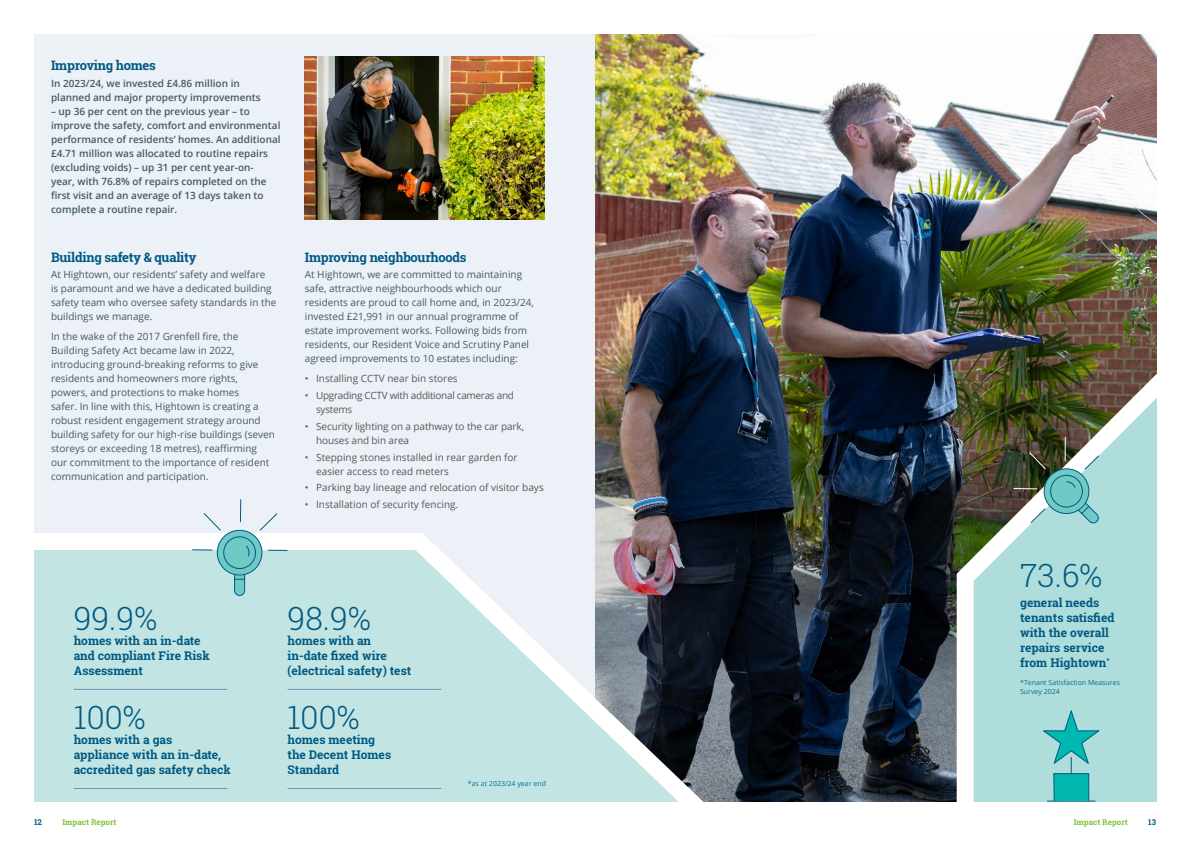
<style>
.page{position:relative;width:1191px;height:842px;background:#ebf1f6}
.page>*{position:absolute;margin:0;border:0;box-sizing:border-box;transform-origin:0 0}
.t1{font:300 32px "Roboto Slab";color:#005982}
.Copy_Heading{font:700 13px "Roboto Slab";letter-spacing:-.02em;color:#005982}
.t2{font:700 12px/15px "Roboto Slab";color:#005982}
.Body_Copy{font:10px/14px "Open Sans";color:#475865}
.Body_Copy-2{font:600 10px/14px "Open Sans";color:#475865}
.t3{font:10px/14px "Open Sans";color:#57585a}
.t4{font:10px/14px "Open Sans";letter-spacing:-.03em;color:#57585a}
.t5{font:700 8px "Roboto Slab";color:#81c340}
.t6{font:700 8px "Roboto Slab";color:#005982}
.Footnote{font:7px/9px "Open Sans";color:#0c6e95}
</style>
<div class="page">
<img style="left:595px;top:34px;width:561px;height:768px">
<svg style="left:34px;top:524px;width:741px;height:278px;background:#abc2c3"></svg>
<img style="left:305px;top:57px;width:239px;height:163px">
<hr style="left:74px;top:689px;width:153px;height:1px;background:#6496b7">
<hr style="left:74px;top:788px;width:153px;height:1px;background:#6496b7">
<hr style="left:287px;top:689px;width:154px;height:1px;background:#6496b7">
<hr style="left:287px;top:788px;width:154px;height:1px;background:#6496b7">
<img style="left:941px;top:334px;width:215px;height:468px">
<img style="left:1012px;top:437px;width:88px;height:88px">
<svg style="left:192px;top:499px;width:95px;height:97px"></svg>
<svg style="left:1040px;top:709px;width:61px;height:93px;background:#6dc9c7"></svg>
<div style="left:0;top:802px;width:595px;height:40px;background:#fff"></div>
<div style="left:595px;top:802px;width:596px;height:40px;background:#fff"></div>
<div style="left:0;top:0;width:34px;height:842px;background:#fff"></div>
<div style="left:1156px;top:0;width:35px;height:842px;background:#fff"></div>
<div style="left:0;top:0;width:595px;height:34px;background:#fff"></div>
<div style="left:595px;top:0;width:596px;height:34px;background:#fff"></div>
<p class="Copy_Heading" style="left:51px;top:57px;width:106px">Improving homes</p>
<p class="Body_Copy-2" style="left:51px;top:76px;width:211px">In 2023/24, we invested £4.86 million in planned and major property improvements</p>
<p class="Body_Copy-2" style="left:51px;top:104px;width:231px">– up 36 per cent on the previous year – to improve the safety, comfort and environmental performance of residents’ homes. An additional £4.71 million was allocated to routine repairs (excluding voids) – up 31 per cent year-on-<br>year, with 76.8% of repairs completed on the first visit and an average of 13 days taken to complete a routine repair.</p>
<p class="Copy_Heading" style="left:51px;top:248px;width:147px">Building safety &amp; quality</p>
<p class="Body_Copy" style="left:51px;top:267px;width:227px">At Hightown, our residents’ safety and welfare<br>is paramount and we have a dedicated building safety team who oversee safety standards in the buildings we manage.</p>
<p class="Body_Copy" style="left:51px;top:329px;width:225px">In the wake of the 2017 Grenfell fire, the Building Safety Act became law in 2022, introducing ground-breaking reforms to give residents and homeowners more rights, powers, and protections to make homes<br>safer. In line with this, Hightown is creating a robust resident engagement strategy around building safety for our high-rise buildings (seven storeys or exceeding 18 metres), reaffirming our commitment to the importance of resident communication and participation.</p>
<p class="Copy_Heading" style="left:305px;top:248px;width:163px">Improving neighbourhoods</p>
<p class="Body_Copy" style="left:305px;top:267px;width:231px">At Hightown, we are committed to maintaining safe, attractive neighbourhoods which our residents are proud to call home and, in 2023/24, invested £21,991 in our annual programme of estate improvement works. Following bids from residents, our Resident Voice and Scrutiny Panel agreed improvements to 10 estates including:</p>
<p class="t3" style="left:305px;top:371px;width:154px">• Installing CCTV near bin stores</p>
<p class="t4" style="left:316px;top:388px;width:199px;text-indent:-11px">• Upgrading CCTV with additional cameras and systems</p>
<p class="t3" style="left:316px;top:419px;width:209px;text-indent:-11px">• Security lighting on a pathway to the car park, houses and bin area</p>
<p class="t3" style="left:316px;top:450px;width:203px;text-indent:-11px">• Stepping stones installed in rear garden for easier access to read meters</p>
<p class="t3" style="left:305px;top:480px;width:240px">• Parking bay lineage and relocation of visitor bays</p>
<p class="t3" style="left:305px;top:497px;width:155px">• Installation of security fencing.</p>
<p class="t1" style="left:74px;top:596px;width:85px">99.9%</p>
<p class="t2" style="left:74px;top:633px;width:138px">homes with an in-date and compliant Fire Risk<br>Assessment</p>
<p class="t1" style="left:74px;top:695px;width:73px">100%</p>
<p class="t2" style="left:74px;top:732px;width:158px">homes with a gas appliance with an in-date, accredited gas safety check</p>
<p class="t1" style="left:287px;top:596px;width:85px">98.9%</p>
<p class="t2" style="left:287px;top:633px;width:125px">homes with an in-date fixed wire (electrical safety) test</p>
<p class="t1" style="left:287px;top:695px;width:73px">100%</p>
<p class="t2" style="left:287px;top:732px;width:105px">homes meeting the Decent Homes<br>Standard</p>
<p class="Footnote" style="left:468px;top:779px;width:80px">*as at 2023/24 year end</p>
<p class="t1" style="left:1020px;top:553px;width:84px">73.6%</p>
<p class="t2" style="left:1020px;top:595px;width:96px">general needs tenants satisfied with the overall repairs service from Hightown<sup>*</sup></p>
<p class="Footnote" style="left:1020px;top:677px;width:101px">*Tenant Satisfaction Measures<br>Survey 2024</p>
<p class="t6" style="left:34px;top:816px;width:9px">12</p>
<p class="t5" style="left:62px;top:816px;width:56px">Impact Report</p>
<p class="t5" style="left:1073px;top:816px;width:56px">Impact Report</p>
<p class="t6" style="left:1148px;top:816px;width:9px">13</p>
</div>
